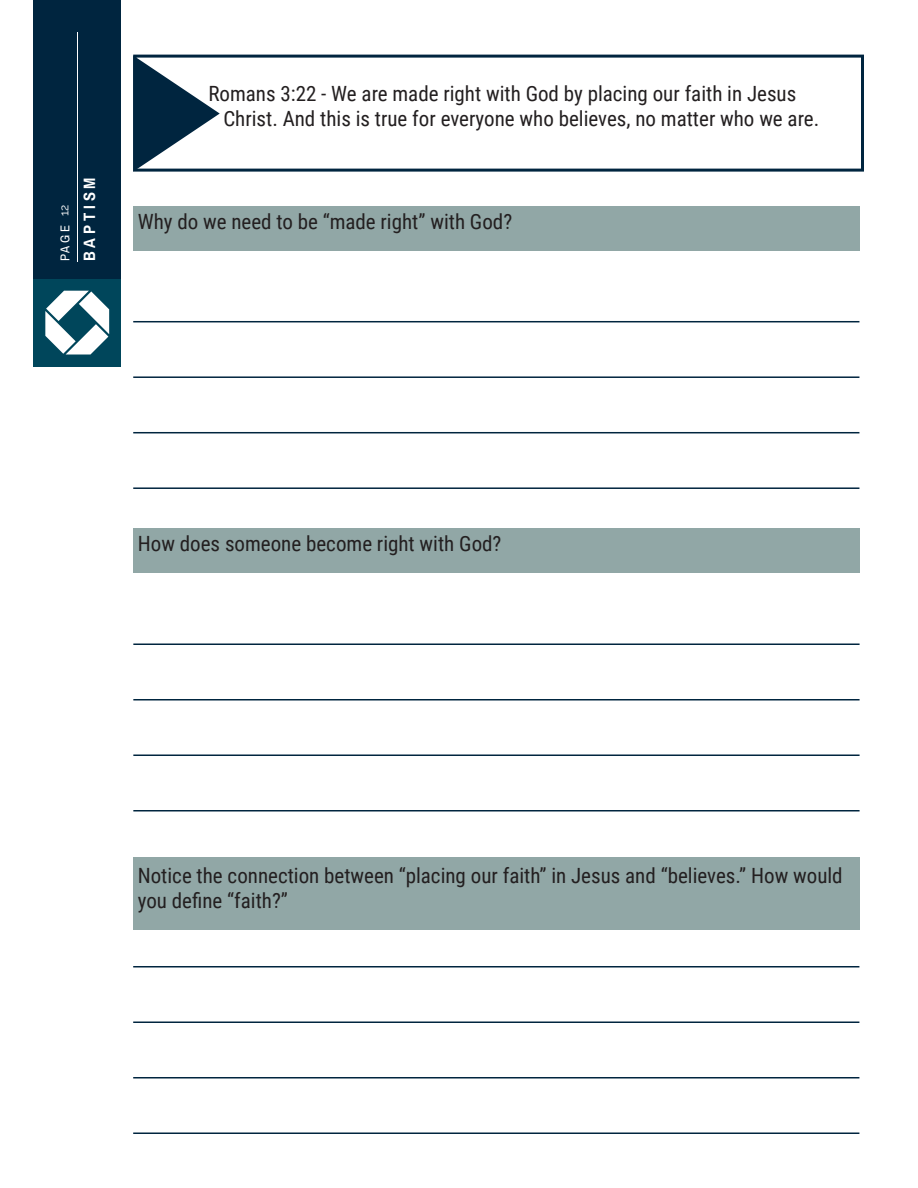
<style>
.page{position:relative;width:918px;height:1188px;background:#fff}
.page>*{position:absolute;margin:0;border:0;box-sizing:border-box;transform-origin:0 0}
.t1{font:21px/25.2px "Roboto Condensed";color:#231f20}
.t2{font:700 16.5px "Archivo Narrow";letter-spacing:.235em;color:#fff}
.t3{font:12.9px "Archivo Narrow";color:#fff}
.t4{font:12px "Raleway";color:#fff}
</style>
<div class="page">
<div style="left:34px;top:0;width:87px;height:279px;background:#00253f"></div>
<div style="left:34px;top:279px;width:87px;height:87px;background:#00465b"></div>
<svg style="left:45px;top:291px;width:64px;height:64px"></svg>
<hr style="left:77px;top:32px;width:1px;height:229px;background:#fff">
<div style="left:133px;top:55px;width:731px;height:117px;border:3px solid #00253f"></div>
<svg style="left:133px;top:56px;width:87px;height:116px"></svg>
<div style="left:133px;top:206px;width:726px;height:45px;background:#91a7a6"></div>
<hr style="left:133px;top:321px;width:726px;height:1px;background:#00253f">
<hr style="left:133px;top:376px;width:726px;height:2px;background:#00253f">
<hr style="left:133px;top:432px;width:726px;height:1px;background:#00253f">
<hr style="left:133px;top:487px;width:726px;height:2px;background:#00253f">
<div style="left:133px;top:528px;width:727px;height:45px;background:#91a7a6"></div>
<hr style="left:133px;top:644px;width:727px;height:1px;background:#00253f">
<hr style="left:133px;top:699px;width:727px;height:1px;background:#00253f">
<hr style="left:133px;top:754px;width:727px;height:2px;background:#00253f">
<hr style="left:133px;top:810px;width:727px;height:2px;background:#00253f">
<div style="left:133px;top:857px;width:726px;height:72px;background:#91a7a6"></div>
<hr style="left:133px;top:966px;width:726px;height:2px;background:#00253f">
<hr style="left:133px;top:1022px;width:726px;height:1px;background:#00253f">
<hr style="left:133px;top:1077px;width:726px;height:1px;background:#00253f">
<hr style="left:133px;top:1132px;width:726px;height:2px;background:#00253f">
<p class="t4" style="left:57px;top:216px;width:13px;rotate:-90deg">12</p>
<p class="t3" style="left:57px;top:261px;width:38px;rotate:-90deg">PAGE</p>
<p class="t2" style="left:79px;top:261px;width:86px;rotate:-90deg">BAPTISM</p>
<p class="t1" style="left:223px;top:80px;width:597px;text-indent:-15px">Romans 3:22 - We are made right with God by placing our faith in Jesus<br>Christ. And this is true for everyone who believes, no matter who we are.</p>
<p class="t1" style="left:138px;top:208px;width:376px">Why do we need to be “made right” with God?</p>
<p class="t1" style="left:138px;top:531px;width:365px">How does someone become right with God?</p>
<p class="t1" style="left:138px;top:862px;width:706px">Notice the connection between “placing our faith” in Jesus and “believes.” How would you define “faith?”</p>
</div>
